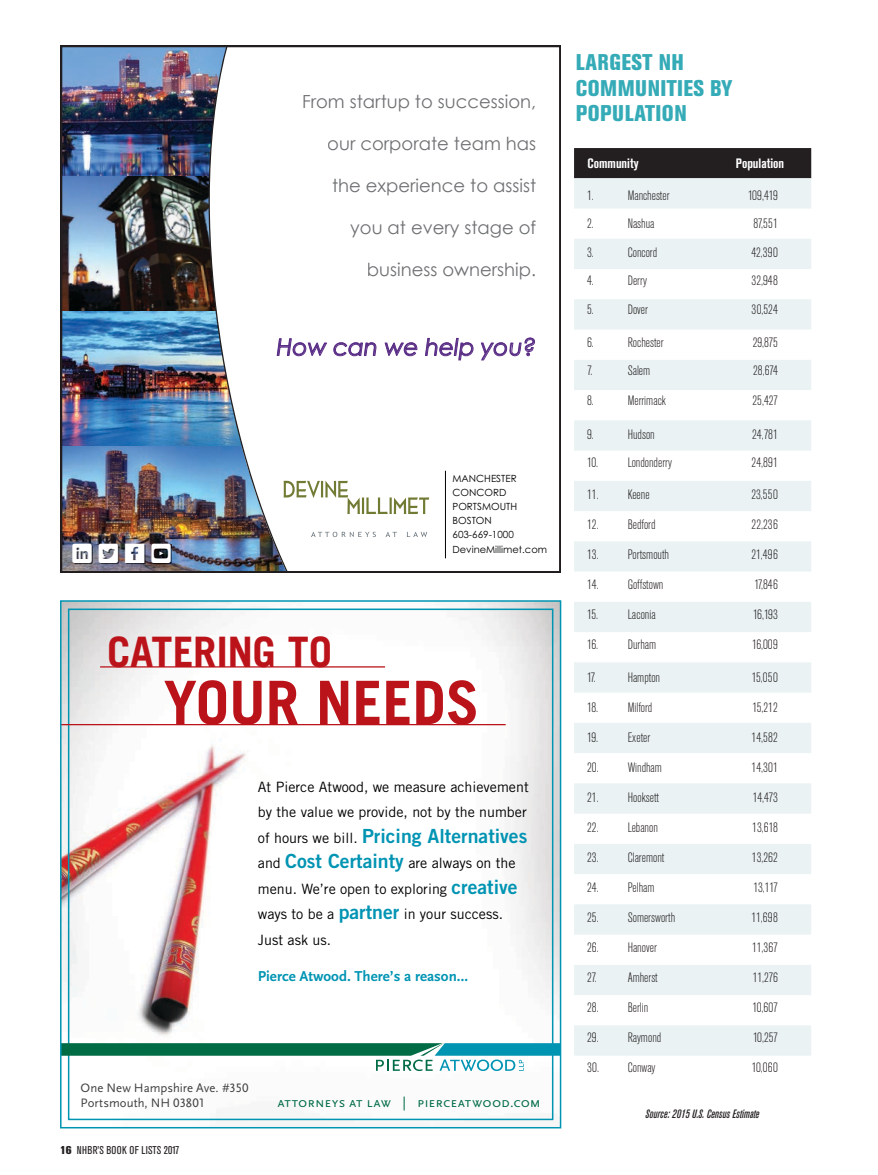
<style>
.page{position:relative;width:878px;height:1175px;background:#fff}
.page>*{position:absolute;margin:0;border:0;box-sizing:border-box;transform-origin:0 0}
.t1{font:700 60px "Trade Gothic LT Std";color:#bb131a}
.t2{font:700 42px "Trade Gothic LT Std";letter-spacing:-.01em;color:#bb131a}
.t3{font:28.05px "Social Shapes";color:#fff}
.t4{font:italic 23.1px "Century Gothic";color:#592c85}
.t5{font:800 condensed 22.5px/25.5px "Akzidenz Grotesk BE";letter-spacing:.02em;color:#35abb7}
.t6{font:19.5px "Trade Gothic Bold Two";color:#0094b3}
.t7{font:18px "Century Gothic";color:#6e7072}
.t8{font:700 15px "Scala Sans";color:#0094b3}
.t9{font:14.25px/25.5px "Trade Gothic";color:#000}
.t10{font:14.25px "Scala Sans Caps";letter-spacing:.005em;color:#006c45}
.t11{font:300 condensed 13.5px "Akzidenz Grotesk BE";color:#231f20}
.t12{font:700 condensed 13.5px "Akzidenz Grotesk BE";color:#fff}
.t13{font:12.75px/15px "Scala Sans";color:#414142}
.t14{font:italic 500 condensed 12px "Akzidenz Grotesk BE";color:#231f20}
.t15{font:condensed 11.25px "Akzidenz Grotesk BE";letter-spacing:.02em;color:#231f20}
.t16{font:9.9px/14.1px "Century Gothic";color:#020304}
.s1{font-family:"Trade Gothic";font-size:14.25px;color:#000}
.s2{font-family:"Trade Gothic Bold Two";font-size:19.5px;color:#0094b3}
.s3{font-family:"Scala Sans Caps"}
.s4{font-weight:800;font-stretch:normal}
</style>
<div class="page">
<img style="left:63px;top:603px;width:495px;height:518px">
<div style="left:68px;top:608px;width:485px;height:512px;border:2px solid #0094b3"></div>
<hr style="left:61px;top:724px;width:444px;height:1px;background:#bb131a">
<hr style="left:100px;top:666px;width:285px;height:1px;background:#bb131a">
<svg style="left:63px;top:1043px;width:495px;height:28px"></svg>
<div style="left:60px;top:600px;width:501px;height:528px;border:2px solid #0195b4"></div>
<img style="left:64px;top:446px;width:122px;height:123px">
<img style="left:64px;top:311px;width:122px;height:135px">
<img style="left:64px;top:49px;width:122px;height:262px">
<img style="left:186px;top:49px;width:22px;height:520px">
<svg style="left:208px;top:49px;width:210px;height:520px"></svg>
<div style="left:303px;top:94px;width:116px;height:17px;background:#fff"></div>
<div style="left:328px;top:136px;width:91px;height:17px;background:#fff"></div>
<div style="left:333px;top:178px;width:86px;height:17px;background:#fff"></div>
<div style="left:350px;top:220px;width:69px;height:17px;background:#fff"></div>
<div style="left:368px;top:262px;width:51px;height:17px;background:#fff"></div>
<hr style="left:445px;top:471px;width:1px;height:87px;background:#020304">
<svg style="left:283px;top:480px;width:146px;height:34px"></svg>
<svg style="left:311px;top:532px;width:65px;height:5px"></svg>
<svg style="left:385px;top:532px;width:12px;height:5px"></svg>
<svg style="left:407px;top:532px;width:20px;height:5px"></svg>
<svg style="left:276px;top:338px;width:51px;height:18px"></svg>
<svg style="left:333px;top:342px;width:43px;height:14px"></svg>
<svg style="left:384px;top:342px;width:33px;height:14px"></svg>
<svg style="left:425px;top:338px;width:48px;height:22px"></svg>
<svg style="left:480px;top:337px;width:55px;height:23px"></svg>
<img style="left:74px;top:545px;width:98px;height:19px">
<div style="left:61px;top:46px;width:499px;height:526px;border:2px solid #231f20"></div>
<div style="left:574px;top:148px;width:237px;height:30px;background:#231f20"></div>
<svg style="left:574px;top:178px;width:237px;height:877px;fill:#ebf2f3"></svg>
<h3 class="t7" style="left:302px;top:89px;width:236px">From startup to succession,</h3>
<h3 class="t7" style="left:327px;top:130px;width:210px">our corporate team has</h3>
<h3 class="t7" style="left:332px;top:172px;width:205px">the experience to assist</h3>
<h3 class="t7" style="left:350px;top:214px;width:187px">you at every stage of</h3>
<h3 class="t7" style="left:367px;top:256px;width:171px">business ownership.</h3>
<h3 class="t3" style="left:72px;top:537px;width:101px">SNXV</h3>
<h3 class="t4" style="left:277px;top:331px;width:261px">How can we help you?</h3>
<p class="t16" style="left:452px;top:471px;width:96px">MANCHESTER<br>CONCORD<br>PORTSMOUTH<br>BOSTON<br>603-669-1000<br>DevineMillimet.com</p>
<h2 class="t2" style="left:107px;top:626px;width:227px">CATERING TO</h2>
<h1 class="t1" style="left:164px;top:666px;width:317px">YOUR NEEDS</h1>
<p class="t9" style="left:258px;top:774px;width:272px">At Pierce Atwood, we measure achievement by the value we provide, not by the number</p>
<h3 class="t6" style="left:258px;top:823px;width:271px"><span class="s1">of hours we bill.</span> Pricing Alternatives</h3>
<p class="t9" style="left:258px;top:850px;width:261px">and <span class="s2">Cost Certainty</span> are always on the menu. We’re open to exploring <span class="s2">creative </span>ways to be a <span class="s2">partner</span> in your success.<br>Just ask us.</p>
<p class="t8" style="left:258px;top:968px;width:212px">Pierce Atwood. There’s a reason…</p>
<p class="t13" style="left:81px;top:1080px;width:169px">One New Hampshire Ave. #<span class="s3">350<br></span>Portsmouth, NH <span class="s3">03801</span></p>
<p class="t15" style="left:60px;top:1143px;width:121px"><span class="s4">16</span> NHBR’S BOOK OF LISTS 2017</p>
<p class="t10" style="left:277px;top:1094px;width:265px">attorneys at law | pierceatwood.com</p>
<h3 class="t5" style="left:576px;top:50px;width:158px">LARGEST NH<br>COMMUNITIES BY<br>POPULATION</h3>
<p class="t12" style="left:587px;top:156px;width:53px">Community</p>
<p class="t12" style="left:736px;top:156px;width:50px">Population</p>
<p class="t11" style="left:587px;top:188px;width:8px">1.</p>
<p class="t11" style="left:627px;top:188px;width:43px">Manchester</p>
<p class="t11" style="left:748px;top:188px;width:31px">109,419</p>
<p class="t11" style="left:587px;top:216px;width:8px">2.</p>
<p class="t11" style="left:627px;top:216px;width:28px">Nashua</p>
<p class="t11" style="left:753px;top:216px;width:26px">87,551</p>
<p class="t11" style="left:587px;top:245px;width:8px">3.</p>
<p class="t11" style="left:627px;top:245px;width:31px">Concord</p>
<p class="t11" style="left:751px;top:245px;width:28px">42,390</p>
<p class="t11" style="left:587px;top:273px;width:8px">4.</p>
<p class="t11" style="left:627px;top:273px;width:21px">Derry</p>
<p class="t11" style="left:751px;top:273px;width:28px">32,948</p>
<p class="t11" style="left:587px;top:302px;width:8px">5.</p>
<p class="t11" style="left:627px;top:302px;width:22px">Dover</p>
<p class="t11" style="left:751px;top:302px;width:28px">30,524</p>
<p class="t11" style="left:587px;top:335px;width:8px">6.</p>
<p class="t11" style="left:627px;top:335px;width:37px">Rochester</p>
<p class="t11" style="left:752px;top:335px;width:27px">29,875</p>
<p class="t11" style="left:587px;top:363px;width:7px">7.</p>
<p class="t11" style="left:627px;top:363px;width:24px">Salem</p>
<p class="t11" style="left:753px;top:363px;width:26px">28,674</p>
<p class="t11" style="left:587px;top:393px;width:8px">8.</p>
<p class="t11" style="left:627px;top:393px;width:40px">Merrimack</p>
<p class="t11" style="left:752px;top:393px;width:27px">25,427</p>
<p class="t11" style="left:587px;top:426px;width:8px">9.</p>
<p class="t11" style="left:627px;top:426px;width:28px">Hudson</p>
<p class="t11" style="left:752px;top:426px;width:27px">24,781</p>
<p class="t11" style="left:587px;top:455px;width:86px">10. Londonderry</p>
<p class="t11" style="left:751px;top:455px;width:28px">24,891</p>
<p class="t11" style="left:587px;top:486px;width:64px">11. Keene</p>
<p class="t11" style="left:751px;top:486px;width:28px">23,550</p>
<p class="t11" style="left:587px;top:516px;width:70px">12. Bedford</p>
<p class="t11" style="left:751px;top:516px;width:28px">22,236</p>
<p class="t11" style="left:587px;top:546px;width:83px">13. Portsmouth</p>
<p class="t11" style="left:751px;top:546px;width:28px">21,496</p>
<p class="t11" style="left:587px;top:576px;width:78px">14. Goffstown</p>
<p class="t11" style="left:754px;top:576px;width:25px">17,846</p>
<p class="t11" style="left:587px;top:606px;width:70px">15. Laconia</p>
<p class="t11" style="left:753px;top:606px;width:26px">16,193</p>
<p class="t11" style="left:587px;top:636px;width:70px">16. Durham</p>
<p class="t11" style="left:752px;top:636px;width:27px">16,009</p>
<p class="t11" style="left:587px;top:669px;width:74px">17. Hampton</p>
<p class="t11" style="left:752px;top:669px;width:27px">15,050</p>
<p class="t11" style="left:587px;top:699px;width:67px">18. Milford</p>
<p class="t11" style="left:752px;top:699px;width:27px">15,212</p>
<p class="t11" style="left:587px;top:729px;width:65px">19. Exeter</p>
<p class="t11" style="left:751px;top:729px;width:28px">14,582</p>
<p class="t11" style="left:587px;top:759px;width:76px">20. Windham</p>
<p class="t11" style="left:751px;top:759px;width:28px">14,301</p>
<p class="t11" style="left:587px;top:789px;width:73px">21. Hooksett</p>
<p class="t11" style="left:752px;top:789px;width:27px">14,473</p>
<p class="t11" style="left:587px;top:819px;width:72px">22. Lebanon</p>
<p class="t11" style="left:752px;top:819px;width:27px">13,618</p>
<p class="t11" style="left:587px;top:849px;width:79px">23. Claremont</p>
<p class="t11" style="left:752px;top:849px;width:27px">13,262</p>
<p class="t11" style="left:587px;top:879px;width:69px">24. Pelham</p>
<p class="t11" style="left:753px;top:879px;width:26px">13,117</p>
<p class="t11" style="left:587px;top:909px;width:90px">25. Somersworth</p>
<p class="t11" style="left:751px;top:909px;width:28px">11,698</p>
<p class="t11" style="left:587px;top:939px;width:71px">26. Hanover</p>
<p class="t11" style="left:752px;top:939px;width:27px">11,367</p>
<p class="t11" style="left:587px;top:969px;width:72px">27. Amherst</p>
<p class="t11" style="left:752px;top:969px;width:27px">11,276</p>
<p class="t11" style="left:587px;top:999px;width:63px">28. Berlin</p>
<p class="t11" style="left:752px;top:999px;width:27px">10,607</p>
<p class="t11" style="left:587px;top:1029px;width:76px">29. Raymond</p>
<p class="t11" style="left:753px;top:1029px;width:26px">10,257</p>
<p class="t11" style="left:587px;top:1059px;width:70px">30. Conway</p>
<p class="t11" style="left:751px;top:1059px;width:28px">10,060</p>
<p class="t14" style="left:645px;top:1107px;width:115px">Source: 2015 U.S. Census Estimate</p>
</div>
